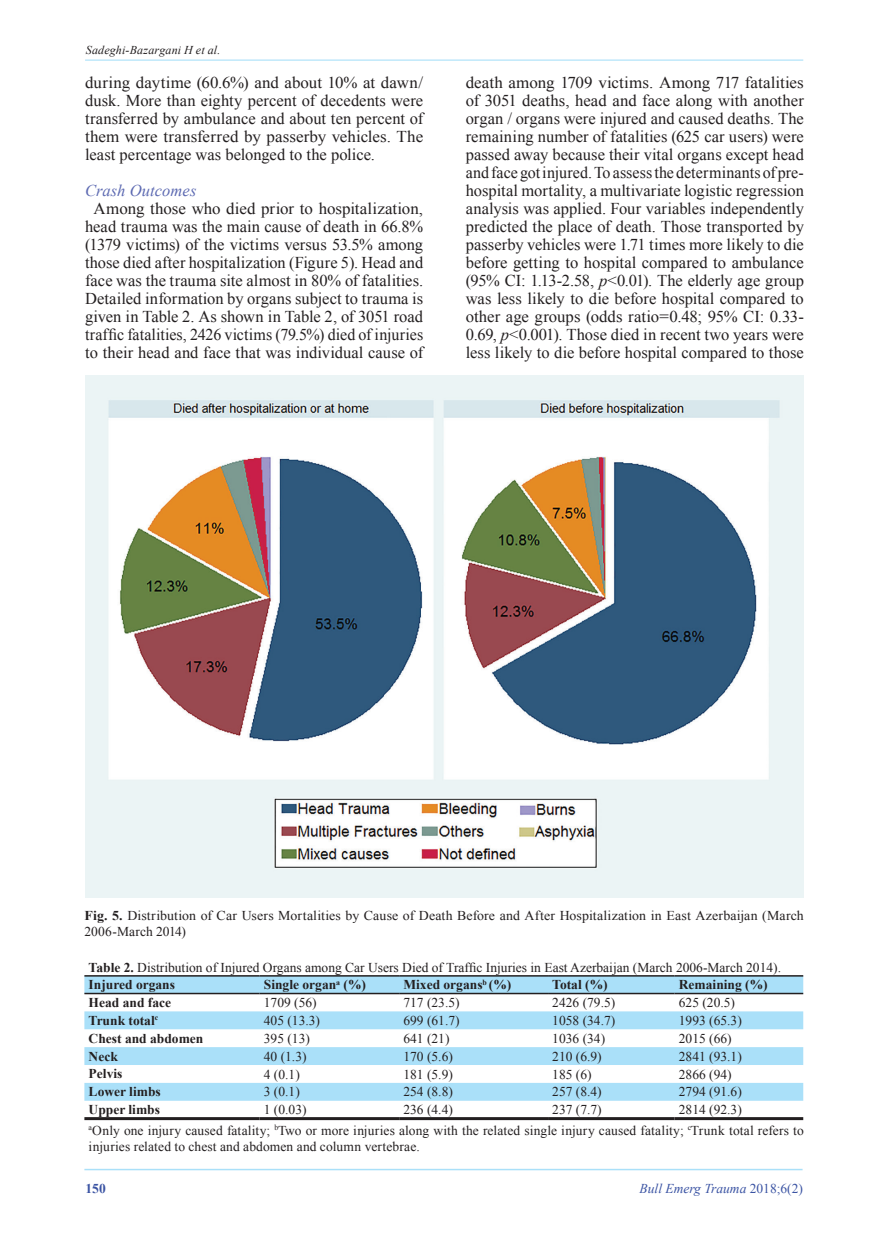
<style>
.page{position:relative;width:889px;height:1242px;background:#fff}
.page>*{position:absolute;margin:0;border:0;box-sizing:border-box;transform-origin:0 0}
.t1{font:16.5px/18px "Times New Roman";color:#231f20;text-align:justify}
.t2{font:italic 16.5px "Times New Roman";letter-spacing:.005em;color:#5d6ab2}
.t3{font:13.5px/16.2px "Times New Roman";color:#231f20}
.t4{font:700 13.5px "Times New Roman";color:#231f20}
.t5{font:italic 13.5px "Times New Roman";color:#3a53a3}
.t6{font:700 13.5px "Times New Roman";color:#3a53a3}
.t7{font:italic 12px "Times New Roman";letter-spacing:.01em;color:#231f20}
.s1{font-style:italic}
.s2{font-weight:700}
.s3{font-style:normal}
</style>
<div class="page">
<hr style="left:85px;top:60px;width:718px;height:1px;background:#aae0f9">
<hr style="left:84px;top:1168px;width:718px;height:2px;background:#aae0f9">
<img style="left:86px;top:375px;width:718px;height:523px">
<svg style="left:84px;top:976px;width:719px;height:124px;fill:#aae0f9"></svg>
<hr style="left:84px;top:975px;width:176px;height:1px;background:#231f20">
<hr style="left:260px;top:975px;width:139px;height:1px;background:#231f20">
<hr style="left:399px;top:975px;width:149px;height:1px;background:#231f20">
<hr style="left:548px;top:975px;width:126px;height:1px;background:#231f20">
<hr style="left:674px;top:975px;width:129px;height:1px;background:#231f20">
<hr style="left:84px;top:992px;width:176px;height:2px;background:#231f20">
<hr style="left:260px;top:992px;width:139px;height:2px;background:#231f20">
<hr style="left:399px;top:992px;width:149px;height:2px;background:#231f20">
<hr style="left:548px;top:992px;width:126px;height:2px;background:#231f20">
<hr style="left:674px;top:992px;width:129px;height:2px;background:#231f20">
<hr style="left:84px;top:1117px;width:176px;height:3px;background:#231f20">
<hr style="left:260px;top:1117px;width:139px;height:3px;background:#231f20">
<hr style="left:399px;top:1117px;width:149px;height:3px;background:#231f20">
<hr style="left:548px;top:1117px;width:126px;height:3px;background:#231f20">
<hr style="left:674px;top:1117px;width:129px;height:3px;background:#231f20">
<p class="t7" style="left:86px;top:42px;width:136px">Sadeghi-Bazargani H et al.</p>
<p class="t1" style="left:85px;top:73px;width:340px">during daytime (60.6%) and about 10% at dawn/ dusk. More than eighty percent of decedents were transferred by ambulance and about ten percent of them were transferred by passerby vehicles. The least percentage was belonged to the police.</p>
<p class="t2" style="left:85px;top:179px;width:113px">Crash Outcomes</p>
<p class="t1" style="left:85px;top:199px;width:340px;text-align:center">Among those who died prior to hospitalization, head trauma was the main cause of death in 66.8% (1379 victims) of the victims versus 53.5% among those died after hospitalization (Figure 5). Head and face was the trauma site almost in 80% of fatalities.<br>Detailed information by organs subject to trauma is given in Table 2. As shown in Table 2, of 3051 road traffic fatalities, 2426 victims (79.5%) died of injuries to their head and face that was individual cause of</p>
<p class="t1" style="left:466px;top:73px;width:340px">death among 1709 victims. Among 717 fatalities of 3051 deaths, head and face along with another organ / organs were injured and caused deaths. The remaining number of fatalities (625 car users) were passed away because their vital organs except head and face got injured. To assess the determinants of pre&shy;hospital mortality, a multivariate logistic regression analysis was applied. Four variables independently predicted the place of death. Those transported by passerby vehicles were 1.71 times more likely to die before getting to hospital compared to ambulance (95% CI: 1.13-2.58, <span class="s1">p</span>&lt;0.01). The elderly age group was less likely to die before hospital compared to other age groups (odds ratio=0.48; 95% CI: 0.33- 0.69, <span class="s1">p</span>&lt;0.001). Those died in recent two years were less likely to die before hospital compared to those</p>
<p class="t3" style="left:84px;top:906px;width:721px"><span class="s2">Fig. 5.</span> Distribution of Car Users Mortalities by Cause of Death Before and After Hospitalization in East Azerbaijan (March<br>2006-March 2014)</p>
<p class="t3" style="left:89px;top:957px;width:694px;line-height:17.7px"><span class="s2">Table 2.</span> Distribution of Injured Organs among Car Users Died of Traffic Injuries in East Azerbaijan (March 2006-March 2014).<br><span class="s2">Injured organs</span></p>
<p class="t4" style="left:264px;top:975px;width:104px">Single organ<sup>a</sup> (%)</p>
<p class="t4" style="left:403px;top:975px;width:109px">Mixed organs<sup>b</sup> (%)</p>
<p class="t4" style="left:552px;top:975px;width:57px">Total (%)</p>
<p class="t4" style="left:679px;top:975px;width:90px">Remaining (%)</p>
<p class="t4" style="left:89px;top:992px;width:84px">Head and face</p>
<p class="t3" style="left:264px;top:994px;width:54px">1709 (56)</p>
<p class="t3" style="left:403px;top:994px;width:58px">717 (23.5)</p>
<p class="t3" style="left:552px;top:994px;width:64px">2426 (79.5)</p>
<p class="t3" style="left:679px;top:994px;width:58px">625 (20.5)</p>
<p class="t4" style="left:89px;top:1010px;width:71px">Trunk total<sup>c</sup></p>
<p class="t3" style="left:264px;top:1012px;width:58px">405 (13.3)</p>
<p class="t3" style="left:403px;top:1012px;width:58px">699 (61.7)</p>
<p class="t3" style="left:552px;top:1012px;width:64px">1058 (34.7)</p>
<p class="t3" style="left:679px;top:1012px;width:64px">1993 (65.3)</p>
<p class="t4" style="left:89px;top:1028px;width:116px">Chest and abdomen</p>
<p class="t3" style="left:264px;top:1029px;width:48px">395 (13)</p>
<p class="t3" style="left:403px;top:1029px;width:48px">641 (21)</p>
<p class="t3" style="left:552px;top:1029px;width:54px">1036 (34)</p>
<p class="t3" style="left:679px;top:1029px;width:54px">2015 (66)</p>
<p class="t4" style="left:89px;top:1046px;width:31px">Neck</p>
<p class="t3" style="left:264px;top:1047px;width:44px">40 (1.3)</p>
<p class="t3" style="left:403px;top:1047px;width:51px">170 (5.6)</p>
<p class="t3" style="left:552px;top:1047px;width:51px">210 (6.9)</p>
<p class="t3" style="left:679px;top:1047px;width:64px">2841 (93.1)</p>
<p class="t4" style="left:89px;top:1064px;width:35px">Pelvis</p>
<p class="t3" style="left:264px;top:1065px;width:37px">4 (0.1)</p>
<p class="t3" style="left:403px;top:1065px;width:51px">181 (5.9)</p>
<p class="t3" style="left:552px;top:1065px;width:41px">185 (6)</p>
<p class="t3" style="left:679px;top:1065px;width:54px">2866 (94)</p>
<p class="t4" style="left:89px;top:1082px;width:74px">Lower limbs</p>
<p class="t3" style="left:264px;top:1083px;width:37px">3 (0.1)</p>
<p class="t3" style="left:403px;top:1083px;width:51px">254 (8.8)</p>
<p class="t3" style="left:552px;top:1083px;width:51px">257 (8.4)</p>
<p class="t3" style="left:679px;top:1083px;width:64px">2794 (91.6)</p>
<p class="t4" style="left:89px;top:1100px;width:73px">Upper limbs</p>
<p class="t3" style="left:264px;top:1101px;width:44px">1 (0.03)</p>
<p class="t3" style="left:403px;top:1101px;width:51px">236 (4.4)</p>
<p class="t3" style="left:552px;top:1101px;width:51px">237 (7.7)</p>
<p class="t3" style="left:89px;top:1099px;width:716px;line-height:20.2px;text-indent:590px">2814 (92.3)<br><sup>a</sup>Only one injury caused fatality; <sup>b</sup>Two or more injuries along with the related single injury caused fatality; <sup>c</sup>Trunk total refers to</p>
<p class="t3" style="left:89px;top:1137px;width:333px">injuries related to chest and abdomen and column vertebrae.</p>
<p class="t6" style="left:86px;top:1178px;width:22px">150</p>
<p class="t5" style="left:639px;top:1179px;width:165px">Bull Emerg Trauma <span class="s3">2018;6(2)</span></p>
</div>
